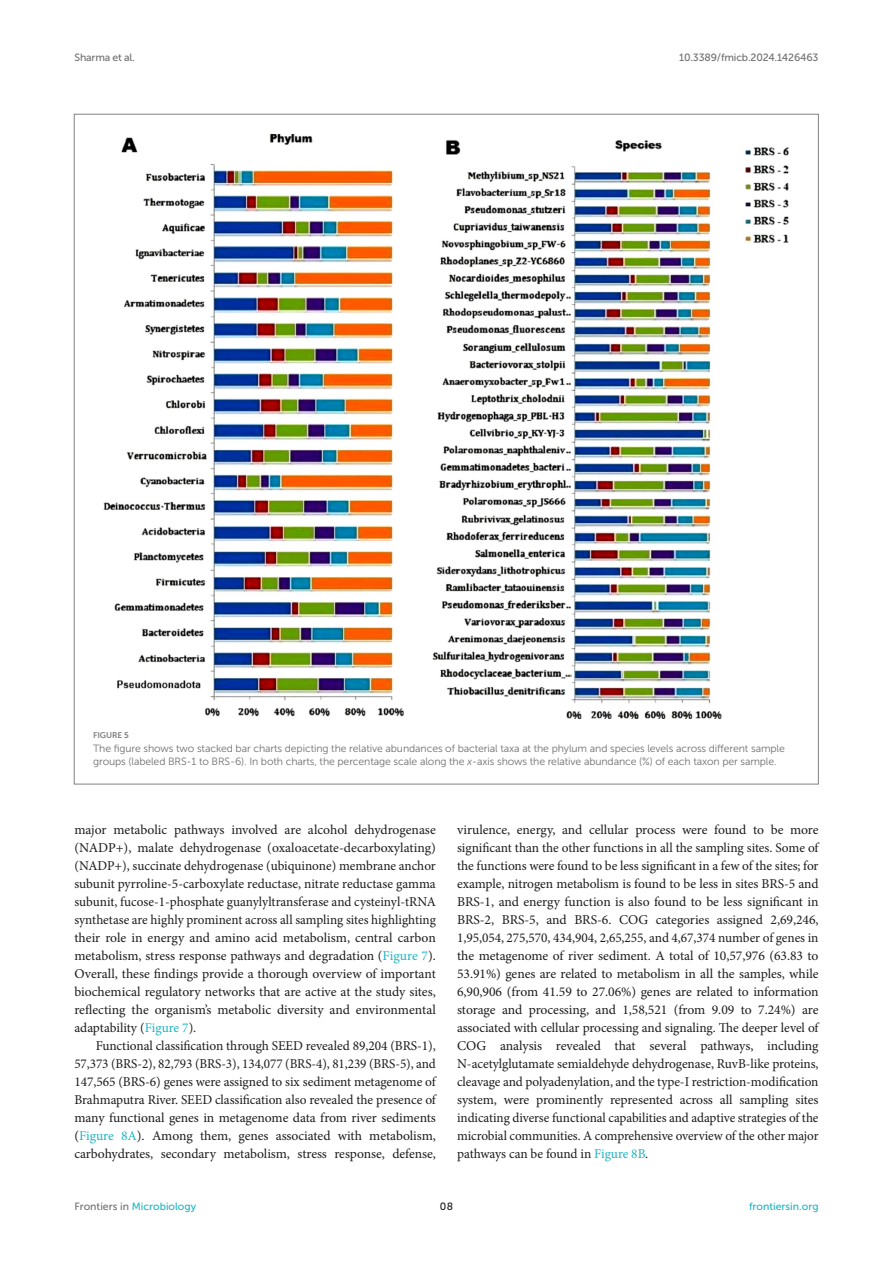
<style>
.page{position:relative;width:893px;height:1263px;background:#fff}
.page>*{position:absolute;margin:0;border:0;box-sizing:border-box;transform-origin:0 0}
.TEXT{font:13.5px/18px "Minion Pro";letter-spacing:-.005em;color:#1b1c1b;text-align:justify}
.FIG_LEG{font:10.5px/13.5px "Museo Sans 300";letter-spacing:-.01em;color:#706f70}
.t1{font:10.5px "Museo Sans 500";color:#1db5c3}
.t2{font:10.5px "Museo Sans 500";letter-spacing:-.015em;color:#706f70}
.t3{font:10.5px "Museo Sans 500";color:#1b1c1b}
.FIG_HD{font:8.25px "Museo Sans 700";letter-spacing:-.01em;color:#7e7f7f}
.s1{font-style:italic}
.s2{color:#1db5c3}
.s3{color:#706f70}
</style>
<div class="page">
<img style="left:103px;top:134px;width:686px;height:585px">
<p class="t2" style="left:74px;top:51px;width:62px">Sharma et al.</p>
<p class="t2" style="left:679px;top:51px;width:141px">10.3389/fmicb.2024.1426463</p>
<p class="FIG_HD" style="left:93px;top:731px;width:37px">FIGURE 5</p>
<p class="FIG_LEG" style="left:93px;top:741px;width:693px">The figure shows two stacked bar charts depicting the relative abundances of bacterial taxa at the phylum and species levels across different sample groups (labeled BRS-1 to BRS-6). In both charts, the percentage scale along the <span class="s1">x</span>-axis shows the relative abundance (%) of each taxon per sample.</p>
<p class="TEXT" style="left:74px;top:821px;width:363px">major metabolic pathways involved are alcohol dehydrogenase (NADP+), malate dehydrogenase (oxaloacetate-decarboxylating) (NADP+), succinate dehydrogenase (ubiquinone) membrane anchor subunit pyrroline-5-carboxylate reductase, nitrate reductase gamma subunit, fucose-1-phosphate guanylyltransferase and cysteinyl-tRNA synthetase are highly prominent across all sampling sites highlighting their role in energy and amino acid metabolism, central carbon metabolism, stress response pathways and degradation (<span class="s2">Figure 7</span>).<br>Overall, these findings provide a thorough overview of important biochemical regulatory networks that are active at the study sites, reflecting the organism’s metabolic diversity and environmental adaptability (<span class="s2">Figure 7</span>).</p>
<p class="TEXT" style="left:74px;top:1037px;width:363px;text-indent:21px">Functional classification through SEED revealed 89,204 (BRS-1), 57,373 (BRS-2), 82,793 (BRS-3), 134,077 (BRS-4), 81,239 (BRS-5), and 147,565 (BRS-6) genes were assigned to six sediment metagenome of Brahmaputra River. SEED classification also revealed the presence of many functional genes in metagenome data from river sediments (<span class="s2">Figure 8A</span>). Among them, genes associated with metabolism, carbohydrates, secondary metabolism, stress response, defense,</p>
<p class="TEXT" style="left:457px;top:821px;width:363px">virulence, energy, and cellular process were found to be more significant than the other functions in all the sampling sites. Some of the functions were found to be less significant in a few of the sites; for example, nitrogen metabolism is found to be less in sites BRS-5 and BRS-1, and energy function is also found to be less significant in BRS-2, BRS-5, and BRS-6. COG categories assigned 2,69,246, 1,95,054, 275,570, 434,904, 2,65,255, and 4,67,374 number of genes in the metagenome of river sediment. A total of 10,57,976 (63.83 to 53.91%) genes are related to metabolism in all the samples, while 6,90,906 (from 41.59 to 27.06%) genes are related to information storage and processing, and 1,58,521 (from 9.09 to 7.24%) are associated with cellular processing and signaling. The deeper level of COG analysis revealed that several pathways, including N-acetylglutamate semialdehyde dehydrogenase, RuvB-like proteins, cleavage and polyadenylation, and the type-I restriction-modification system, were prominently represented across all sampling sites indicating diverse functional capabilities and adaptive strategies of the microbial communities. A comprehensive overview of the other major pathways can be found in <span class="s2">Figure 8B</span>.</p>
<p class="t1" style="left:74px;top:1200px;width:123px"><span class="s3">Frontiers in</span> Microbiology</p>
<p class="t3" style="left:440px;top:1200px;width:15px">08</p>
<p class="t1" style="left:749px;top:1200px;width:71px">frontiersin.org</p>
</div>
